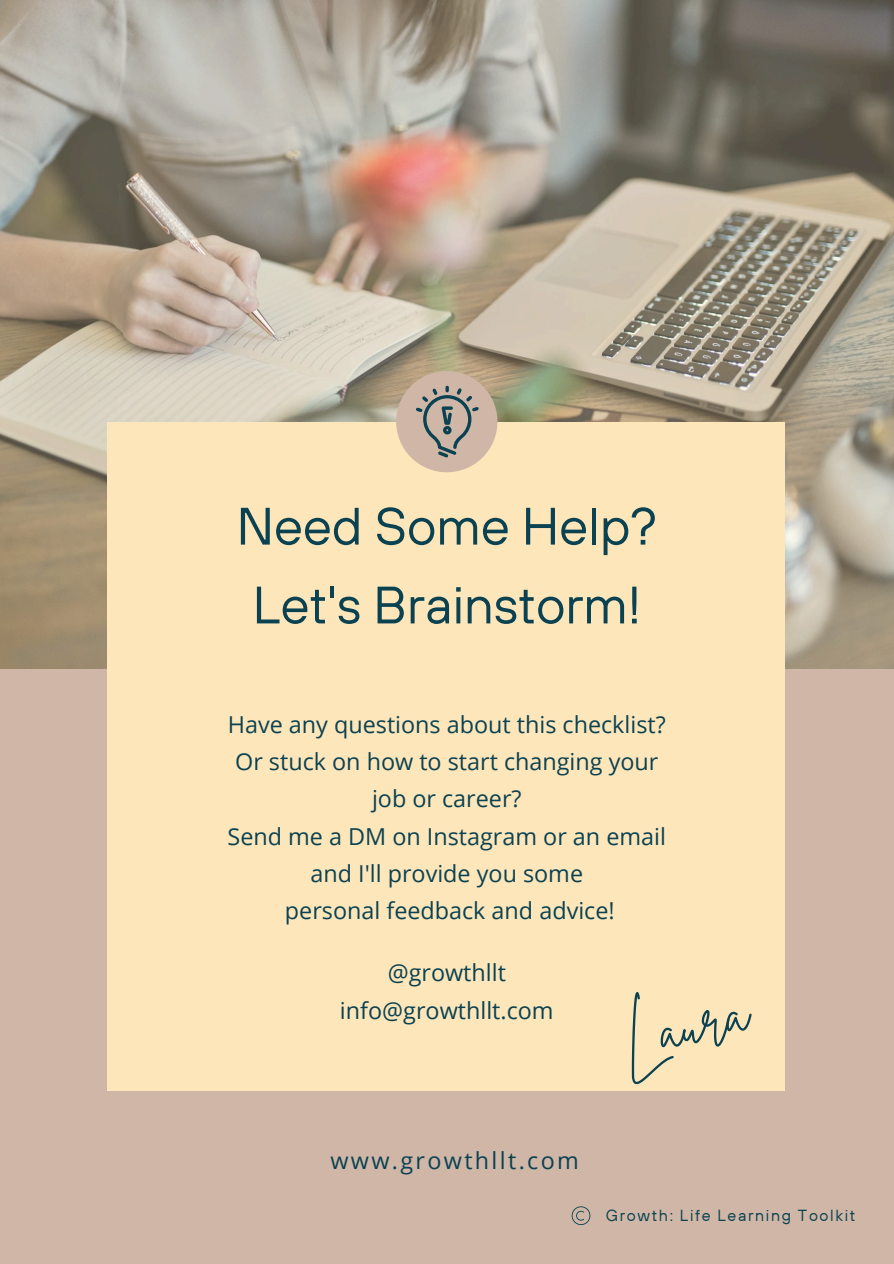
<style>
.page{position:relative;width:894px;height:1264px;background:#fff}
.page>*{position:absolute;margin:0;border:0;box-sizing:border-box;transform-origin:0 0}
.t1{font:60px "Brittany Signature";color:#0b4251}
.t2{font:52.5px/78.8px "TT Hoves";color:#0b4251;text-align:center}
.t3{font:23.4px/37.2px "Open Sans";color:#0b4251;text-align:center}
.t4{font:23.4px "Open Sans";letter-spacing:.1em;color:#0b4251}
.t5{font:16.05px "TT Hoves";letter-spacing:.1em;color:#0b4251}
</style>
<div class="page">
<img style="left:0;top:0;width:893px;height:669px">
<div style="left:0;top:669px;width:893px;height:594px;background:#cfb6a6"></div>
<div style="left:108px;top:421px;width:676px;height:669px;background:#fee6bb"></div>
<svg style="left:396px;top:371px;width:101px;height:101px;background:#c0ae9c"></svg>
<svg style="left:571px;top:1206px;width:19px;height:18px"></svg>
<p class="t2" style="left:236px;top:486px;width:421px">Need Some Help?<br>Let's Brainstorm!</p>
<h1 class="t3" style="left:227px;top:705px;width:439px">Have any questions about this checklist?<br>Or stuck on how to start changing your job or career?<br>Send me a DM on Instagram or an email and I'll provide you some<br>personal feedback and advice!</h1>
<h1 class="t3" style="left:340px;top:953px;width:215px">@growthllt info@growthllt.com</h1>
<h2 class="t1" style="left:610px;top:1003px;width:132px;rotate:-14deg">Laura</h2>
<h2 class="t4" style="left:330px;top:1143px;width:250px">www.growthllt.com</h2>
<h2 class="t5" style="left:605px;top:1205px;width:251px">Growth: Life Learning Toolkit</h2>
</div>
